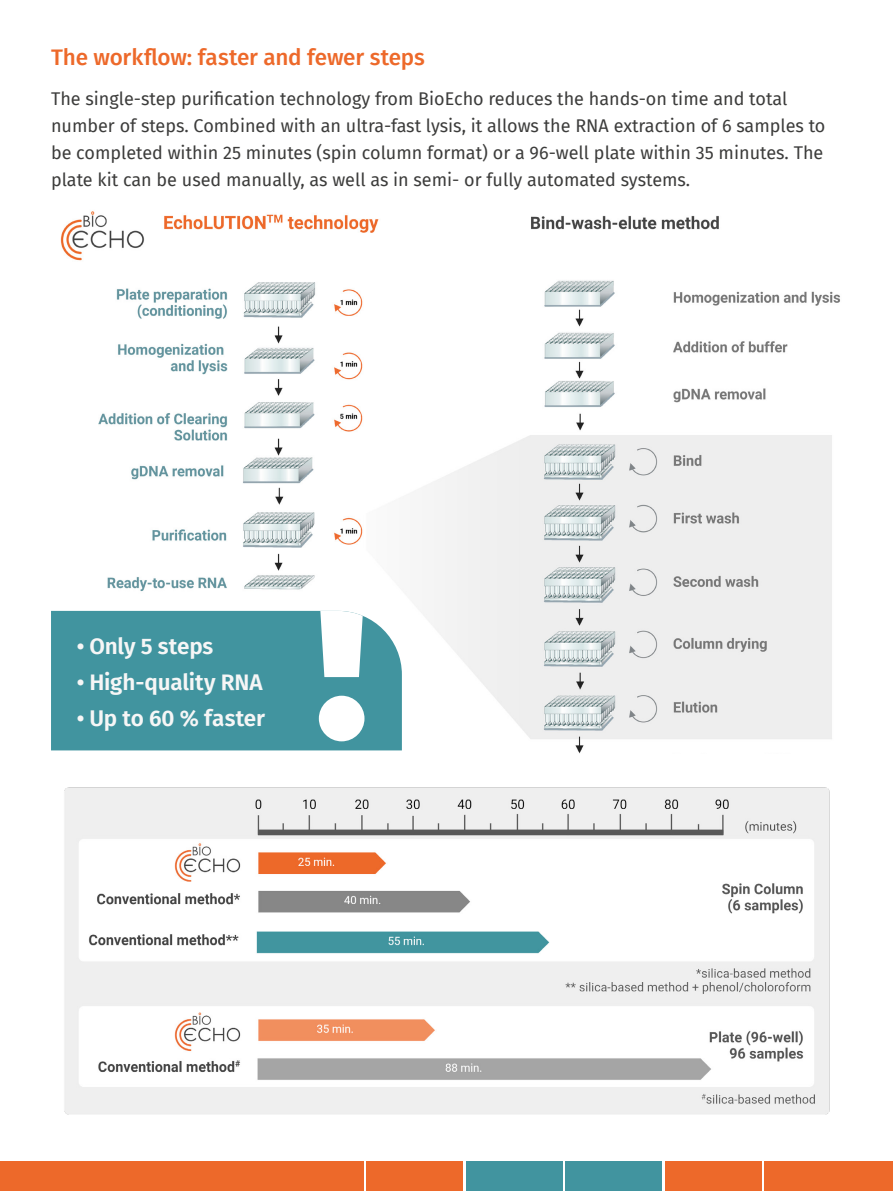
<style>
.page{position:relative;width:893px;height:1191px;background:#fff}
.page>*{position:absolute;margin:0;border:0;box-sizing:border-box;transform-origin:0 0}
.t1{font:600 22.5px "Fira Sans";letter-spacing:-.01em;color:#f6f6f6}
.t2{font:500 22.5px "Fira Sans";letter-spacing:-.01em;color:#ed692a}
.t3{font:18px/27px "Fira Sans";color:#3c3c3b}
</style>
<div class="page">
<img style="left:51px;top:211px;width:789px;height:542px">
<div style="left:0;top:1161px;width:363px;height:30px;background:#ed692a"></div>
<div style="left:366px;top:1161px;width:97px;height:30px;background:#ed692a"></div>
<div style="left:466px;top:1161px;width:96px;height:30px;background:#41949f"></div>
<div style="left:565px;top:1161px;width:97px;height:30px;background:#41949f"></div>
<div style="left:665px;top:1161px;width:96px;height:30px;background:#ed692a"></div>
<div style="left:764px;top:1161px;width:129px;height:30px;background:#ed692a"></div>
<div style="left:51px;top:611px;width:351px;height:139px;background:#41949f"></div>
<svg style="left:319px;top:611px;width:46px;height:130px"></svg>
<img style="left:64px;top:787px;width:766px;height:328px">
<p class="t2" style="left:51px;top:39px;width:375px">The workflow: faster and fewer steps</p>
<p class="t3" style="left:51px;top:85px;width:776px">The single-step purification technology from BioEcho reduces the hands-on time and total number of steps. Combined with an ultra-fast lysis, it allows the RNA extraction of 6 samples to be completed within 25 minutes (spin column format) or a 96-well plate within 35 minutes. The plate kit can be used manually, as well as in semi- or fully automated systems.</p>
<p class="t1" style="left:77px;top:627px;width:138px">• Only 5 steps</p>
<p class="t1" style="left:77px;top:663px;width:188px">• High-quality RNA</p>
<p class="t1" style="left:77px;top:699px;width:190px">• Up to 60 % faster</p>
</div>
